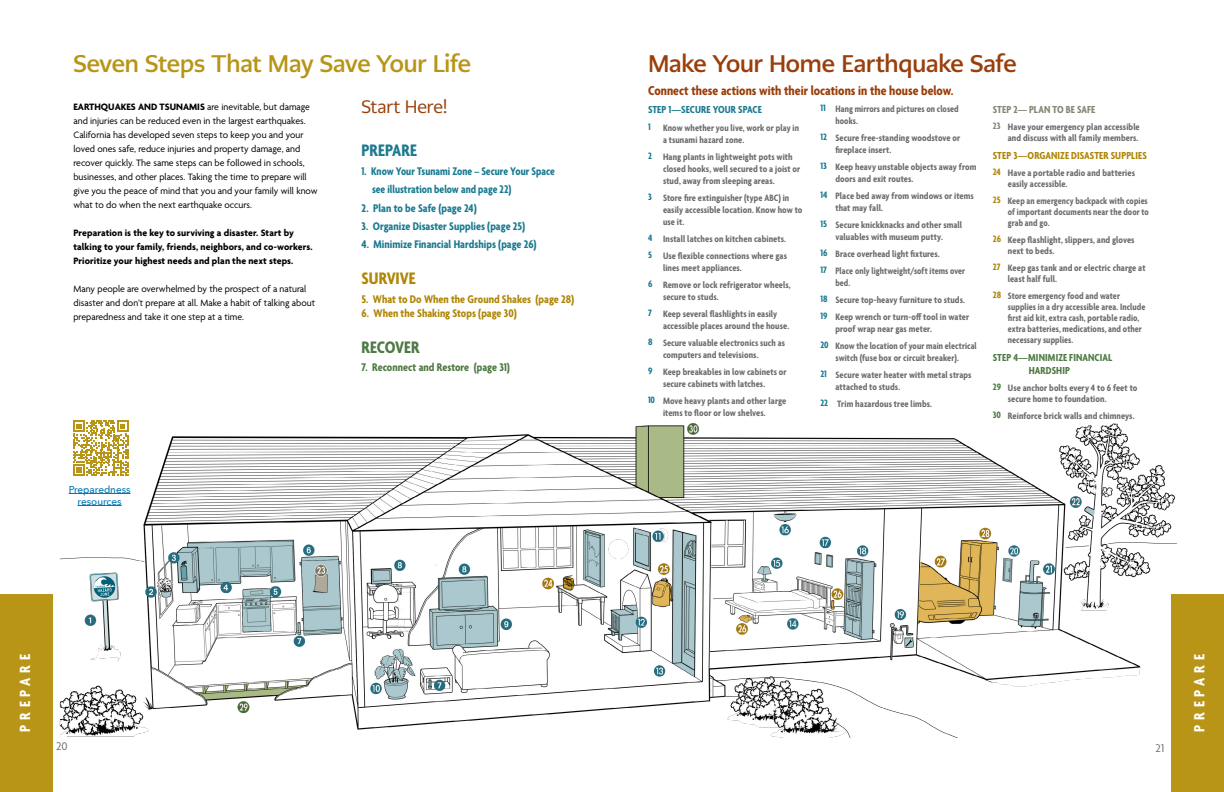
<style>
.page{position:relative;width:1224px;height:792px;background:#fff}
.page>*{position:absolute;margin:0;border:0;box-sizing:border-box;transform-origin:0 0}
.t1{font:700 24px "PMN Caecilia Sans Head";letter-spacing:-.01em;color:#b89517}
.t2{font:700 24px "PMN Caecilia Sans Head";letter-spacing:-.01em;color:#9a3e0a}
.t3{font:18px "PMN Caecilia Sans Head";letter-spacing:-.01em;color:#9a3e0a}
.t4{font:700 condensed 18px "Agenda";letter-spacing:.005em;color:#1b7a91}
.t5{font:700 condensed 18px "Agenda";color:#af8606}
.t6{font:700 condensed 18px "Agenda";color:#4e7a43}
.t7{font:700 condensed 16px "Agenda";letter-spacing:.3em;color:#fff}
.t8{font:700 condensed 14px "Agenda";color:#9a3e0a}
.t9{font:700 condensed 12px "Agenda";color:#1b7a91}
.t10{font:700 condensed 12px/18.4px "Agenda";color:#1b7a91;scale:.95 1}
.t11{font:700 condensed 12px "Agenda";color:#af8606}
.t12{font:700 condensed 12px "Agenda";color:#4e7a43}
.t13{font:12px "Agenda";color:#6d6e71}
.t14{font:700 condensed 11px/13.2px "Agenda";letter-spacing:.01em;color:#4e7a43;text-align:center}
.t15{font:700 condensed 11px "Agenda";letter-spacing:.005em;color:#af8606}
.t16{font:700 condensed 11px "Agenda";letter-spacing:.005em;color:#1b7a91}
.t17{font:700 condensed 11px "Agenda";letter-spacing:.005em;color:#858573}
.t18{font:700 condensed 10px/17px "Agenda";letter-spacing:.005em;color:#6d6e71}
.t19{font:10px/14px "Agenda";color:#000}
.t20{font:700 condensed 10px/11px "Agenda";letter-spacing:.005em;color:#6d6e71;scale:.96 1}
.t21{font:700 condensed 10px/17px "Agenda";letter-spacing:.005em;color:#6d6e71;scale:.95 1}
.t22{font:700 10px/14px "Agenda";letter-spacing:.01em;color:#000}
.t23{font:500 10px/12px "Avenir Next";letter-spacing:-.005em;color:#0078b6;text-align:center}
.s1{font-weight:700}
.s2{color:#1b7a91}
.s3{color:#858573}
.s4{color:#af8606}
.s5{color:#4e7a43}
</style>
<div class="page">
<img style="left:52px;top:423px;width:1125px;height:315px">
<div style="left:0;top:594px;width:52px;height:198px;background:#b89517"></div>
<div style="left:1172px;top:594px;width:52px;height:198px;background:#b89517"></div>
<hr style="left:69px;top:493px;width:62px;height:1px;background:#0078b6">
<hr style="left:78px;top:505px;width:44px;height:1px;background:#0078b6">
<svg style="left:73px;top:420px;width:56px;height:56px"></svg>
<h1 class="t1" style="left:73px;top:48px;width:399px">Seven Steps That May Save Your Life</h1>
<h2 class="t3" style="left:361px;top:95px;width:88px">Start Here!</h2>
<h2 class="t4" style="left:361px;top:141px;width:57px">PREPARE</h2>
<p class="t10" style="left:372px;top:163px;width:194px;text-indent:-11px">1. Know Your Tsunami Zone – Secure Your Space see illustration below and page 22)</p>
<p class="t9" style="left:361px;top:201px;width:117px">2. Plan to be Safe (page 24)</p>
<p class="t9" style="left:361px;top:220px;width:165px">3. Organize Disaster Supplies (page 25)</p>
<p class="t9" style="left:361px;top:238px;width:177px">4. Minimize Financial Hardships (page 26)</p>
<h2 class="t5" style="left:361px;top:269px;width:56px">SURVIVE</h2>
<p class="t11" style="left:361px;top:292px;width:214px">5. What to Do When the Ground Shakes (page 28)</p>
<p class="t11" style="left:361px;top:307px;width:157px">6. When the Shaking Stops (page 30)</p>
<h2 class="t6" style="left:361px;top:337px;width:60px">RECOVER</h2>
<p class="t12" style="left:361px;top:361px;width:150px">7. Reconnect and Restore (page 31)</p>
<p class="t19" style="left:73px;top:100px;width:246px"><span class="s1">EARTHQUAKES AND TSUNAMIS</span> are inevitable, but damage and injuries can be reduced even in the largest earthquakes.<br>California has developed seven steps to keep you and your loved ones safe, reduce injuries and property damage, and recover quickly. The same steps can be followed in schools, businesses, and other places. Taking the time to prepare will give you the peace of mind that you and your family will know what to do when the next earthquake occurs.</p>
<p class="t22" style="left:73px;top:226px;width:241px">Preparation is the key to surviving a disaster. Start by talking to your family, friends, neighbors, and co-workers.<br>Prioritize your highest needs and plan the next steps.</p>
<p class="t19" style="left:73px;top:282px;width:243px">Many people are overwhelmed by the prospect of a natural disaster and don’t prepare at all. Make a habit of talking about preparedness and take it one step at a time.</p>
<p class="t23" style="left:69px;top:483px;width:63px">Preparedness resources</p>
<h1 class="t2" style="left:648px;top:48px;width:370px">Make Your Home Earthquake Safe</h1>
<h3 class="t8" style="left:648px;top:83px;width:307px">Connect these actions with their locations in the house below.</h3>
<p class="t16" style="left:648px;top:104px;width:115px">STEP 1—SECURE YOUR SPACE</p>
<p class="t18" style="left:663px;top:123px;width:138px;line-height:12px;text-indent:-15px"><span class="s2">1</span> Know whether you live, work or play in a tsunami hazard zone.</p>
<p class="t18" style="left:663px;top:152px;width:139px;line-height:12px;text-indent:-15px"><span class="s2">2</span> Hang plants in lightweight pots with closed hooks, well secured to a joist or stud, away from sleeping areas.</p>
<p class="t18" style="left:663px;top:193px;width:141px;line-height:12px;text-indent:-15px"><span class="s2">3</span> Store fire extinguisher (type ABC) in easily accessible location. Know how to use it.</p>
<p class="t18" style="left:648px;top:231px;width:140px"><span class="s2">4</span> Install latches on kitchen cabinets.<br><span class="s2">5</span> Use flexible connections where gas</p>
<p class="t18" style="left:648px;top:260px;width:144px;text-indent:15px">lines meet appliances.<br><span class="s2">6</span> Remove or lock refrigerator wheels,</p>
<p class="t18" style="left:648px;top:289px;width:131px;text-indent:15px">secure to studs.<br><span class="s2">7</span> Keep several flashlights in easily</p>
<p class="t18" style="left:648px;top:318px;width:143px;text-indent:15px">accessible places around the house.<br><span class="s2">8</span> Secure valuable electronics such as</p>
<p class="t18" style="left:648px;top:347px;width:140px;text-indent:15px">computers and televisions.<br><span class="s2">9</span> Keep breakables in low cabinets or</p>
<p class="t18" style="left:648px;top:376px;width:140px;text-indent:15px">secure cabinets with latches.<br><span class="s2">10</span> Move heavy plants and other large</p>
<p class="t18" style="left:663px;top:405px;width:104px">items to floor or low shelves.</p>
<p class="t20" style="left:835px;top:103px;width:130px;line-height:12px;text-indent:-15px"><span class="s2">11</span> Hang mirrors and pictures on closed hooks.</p>
<p class="t18" style="left:835px;top:132px;width:126px;line-height:12px;text-indent:-15px"><span class="s2">12</span> Secure free-standing woodstove or fireplace insert.</p>
<p class="t18" style="left:835px;top:161px;width:143px;line-height:12px;text-indent:-15px"><span class="s2">13</span> Keep heavy unstable objects away from doors and exit routes.</p>
<p class="t18" style="left:835px;top:190px;width:140px;line-height:12px;text-indent:-15px"><span class="s2">14</span> Place bed away from windows or items that may fall.</p>
<p class="t18" style="left:820px;top:219px;width:143px;line-height:12px;text-align:center"><span class="s2">15</span> Secure knickknacks and other small valuables with museum putty.</p>
<p class="t18" style="left:820px;top:246px;width:146px"><span class="s2">16</span> Brace overhead light fixtures.<br><span class="s2">17</span> Place only lightweight/soft items over</p>
<p class="t21" style="left:820px;top:275px;width:158px;text-indent:15px">bed.<br><span class="s2">18</span> Secure top-heavy furniture to studs.<br><span class="s2">19</span> Keep wrench or turn-off tool in water</p>
<p class="t18" style="left:820px;top:321px;width:158px;text-indent:15px">proof wrap near gas meter.<br><span class="s2">20</span> Know the location of your main electrical</p>
<p class="t18" style="left:820px;top:350px;width:153px;text-align:center">switch (fuse box or circuit breaker).<br><span class="s2">21</span> Secure water heater with metal straps</p>
<p class="t18" style="left:820px;top:379px;width:113px;text-indent:15px">attached to studs.<br><span class="s2">22</span> Trim hazardous tree limbs.</p>
<p class="t17" style="left:993px;top:103px;width:104px">STEP 2— PLAN TO BE SAFE</p>
<p class="t18" style="left:993px;top:122px;width:148px;line-height:11px;text-align:right"><span class="s3">23</span> Have your emergency plan accessible and discuss with all family members.</p>
<p class="t15" style="left:993px;top:149px;width:155px">STEP 3—ORGANIZE DISASTER SUPPLIES</p>
<p class="t18" style="left:1008px;top:168px;width:129px;line-height:11px;text-indent:-15px"><span class="s4">24</span> Have a portable radio and batteries easily accessible.</p>
<p class="t21" style="left:1008px;top:196px;width:150px;line-height:11px;text-align:justify;text-indent:-15px"><span class="s4">25</span> Keep an emergency backpack with copies of important documents near the door to grab and go.</p>
<p class="t18" style="left:1008px;top:235px;width:128px;line-height:11px;text-indent:-15px"><span class="s4">26</span> Keep flashlight, slippers, and gloves next to beds.</p>
<p class="t18" style="left:1008px;top:263px;width:139px;line-height:11px;text-indent:-15px"><span class="s4">27</span> Keep gas tank and or electric charge at least half full.</p>
<p class="t20" style="left:1008px;top:291px;width:145px;text-indent:-15px"><span class="s4">28</span> Store emergency food and water supplies in a dry accessible area. Include first aid kit, extra cash, portable radio, extra batteries, medications, and other necessary supplies.</p>
<p class="t14" style="left:993px;top:352px;width:121px">STEP 4—MINIMIZE FINANCIAL<br>HARDSHIP</p>
<p class="t18" style="left:1008px;top:383px;width:131px;line-height:11px;text-indent:-15px"><span class="s5">29</span> Use anchor bolts every 4 to 6 feet to secure home to foundation.</p>
<p class="t18" style="left:993px;top:408px;width:143px"><span class="s5">30</span> Reinforce brick walls and chimneys.</p>
<h3 class="t7" style="left:16px;top:732px;width:79px;rotate:-90deg">PREPARE</h3>
<h3 class="t7" style="left:1191px;top:732px;width:79px;rotate:-90deg">PREPARE</h3>
<p class="t13" style="left:56px;top:740px;width:13px">20</p>
<p class="t13" style="left:1156px;top:741px;width:10px">21</p>
</div>
